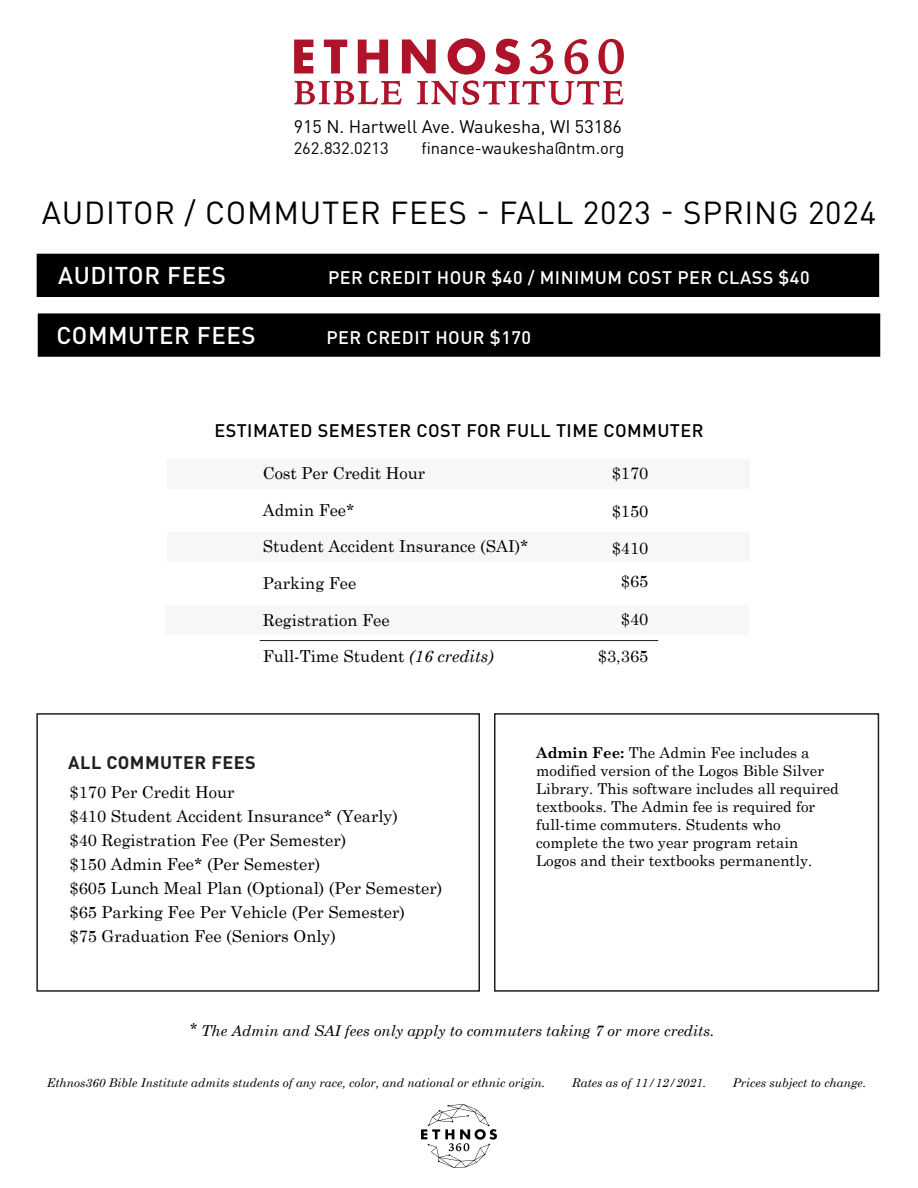
<style>
.page{position:relative;width:918px;height:1188px;background:#fff}
.page>*{position:absolute;margin:0;border:0;box-sizing:border-box;transform-origin:0 0}
.t1{font:31.5px "DIN Pro";letter-spacing:.025em;color:#000}
.t2{font:500 24px "DIN Pro";letter-spacing:.025em;color:#fff}
.t3{font:500 18px "DIN Pro";letter-spacing:.025em;color:#fff}
.t4{font:500 18px "DIN Pro";letter-spacing:.025em;color:#000}
.t5{font:18px "DIN Pro";color:#000}
.t6{font:700 18px "DIN Pro";letter-spacing:.025em;color:#231f20}
.t7{font:16.5px/24px "Century Schoolbook";color:#000}
.t8{font:16.5px "DIN Pro";color:#000}
.t9{font:15px/18px "Century Schoolbook";color:#000}
.t10{font:italic 15px "Century Schoolbook";color:#000}
.t11{font:italic 12px "Century Schoolbook";color:#000}
.s1{font-style:italic}
.s2{font-weight:700}
</style>
<div class="page">
<svg style="left:294px;top:38px;width:330px;height:67px"></svg>
<div style="left:494px;top:713px;width:385px;height:279px;border:2px solid #231f20"></div>
<div style="left:168px;top:460px;width:582px;height:29px;background:#f7f7f7"></div>
<div style="left:168px;top:532px;width:582px;height:29px;background:#f7f7f7"></div>
<div style="left:167px;top:606px;width:582px;height:29px;background:#f7f7f7"></div>
<hr style="left:260px;top:640px;width:398px;height:1px;background:#231f20">
<div style="left:37px;top:254px;width:842px;height:43px;background:#000"></div>
<div style="left:38px;top:313px;width:842px;height:44px;background:#000;border:2px solid #000"></div>
<div style="left:36px;top:713px;width:444px;height:279px;border:2px solid #231f20"></div>
<img style="left:422px;top:1104px;width:74px;height:63px">
<p class="t5" style="left:294px;top:113px;width:330px">915 N. Hartwell Ave. Waukesha, WI 53186</p>
<p class="t8" style="left:294px;top:135px;width:97px">262.832.0213</p>
<p class="t8" style="left:422px;top:135px;width:204px">finance-waukesha@ntm.org</p>
<h1 class="t1" style="left:42px;top:187px;width:836px">AUDITOR / COMMUTER FEES - FALL 2023 - SPRING 2024</h1>
<h2 class="t2" style="left:58px;top:256px;width:169px">AUDITOR FEES</h2>
<p class="t3" style="left:328px;top:263px;width:483px">PER CREDIT HOUR $40 / MINIMUM COST PER CLASS $40</p>
<h2 class="t2" style="left:57px;top:316px;width:201px">COMMUTER FEES</h2>
<p class="t3" style="left:327px;top:323px;width:206px">PER CREDIT HOUR $170</p>
<p class="t4" style="left:214px;top:415px;width:491px">ESTIMATED SEMESTER COST FOR FULL TIME COMMUTER</p>
<p class="t7" style="left:263px;top:461px;width:164px">Cost Per Credit Hour</p>
<p class="t7" style="left:612px;top:461px;width:38px">$170</p>
<p class="t7" style="left:263px;top:497px;width:93px">Admin Fee*</p>
<p class="t7" style="left:612px;top:498px;width:38px">$150</p>
<p class="t7" style="left:263px;top:534px;width:267px">Student Accident Insurance (SAI)*</p>
<p class="t7" style="left:612px;top:536px;width:38px">$410</p>
<p class="t7" style="left:263px;top:571px;width:95px">Parking Fee</p>
<p class="t7" style="left:621px;top:569px;width:29px">$65</p>
<p class="t7" style="left:263px;top:607px;width:128px">Registration Fee</p>
<p class="t7" style="left:621px;top:606px;width:29px">$40</p>
<p class="t7" style="left:263px;top:644px;width:233px">Full-Time Student <span class="s1">(16 credits)</span></p>
<p class="t7" style="left:598px;top:644px;width:52px">$3,365</p>
<p class="t6" style="left:68px;top:748px;width:189px">ALL COMMUTER FEES</p>
<p class="t7" style="left:69px;top:779px;width:374px">$170 Per Credit Hour<br>$410 Student Accident Insurance* (Yearly)<br>$40 Registration Fee (Per Semester)<br>$150 Admin Fee* (Per Semester)<br>$605 Lunch Meal Plan (Optional) (Per Semester) $65 Parking Fee Per Vehicle (Per Semester)<br>$75 Graduation Fee (Seniors Only)</p>
<p class="t9" style="left:536px;top:743px;width:304px"><span class="s2">Admin Fee:</span> The Admin Fee includes a modified version of the Logos Bible Silver Library. This software includes all required textbooks. The Admin fee is required for full-time commuters. Students who complete the two year program retain Logos and their textbooks permanently.</p>
<p class="t10" style="left:190px;top:1021px;width:526px">* The Admin and SAI fees only apply to commuters taking 7 or more credits.</p>
<p class="t11" style="left:47px;top:1075px;width:500px">Ethnos360 Bible Institute admits students of any race, color, and national or ethnic origin.</p>
<p class="t11" style="left:572px;top:1075px;width:136px">Rates as of 11/12/2021.</p>
<p class="t11" style="left:733px;top:1075px;width:135px">Prices subject to change.</p>
</div>
